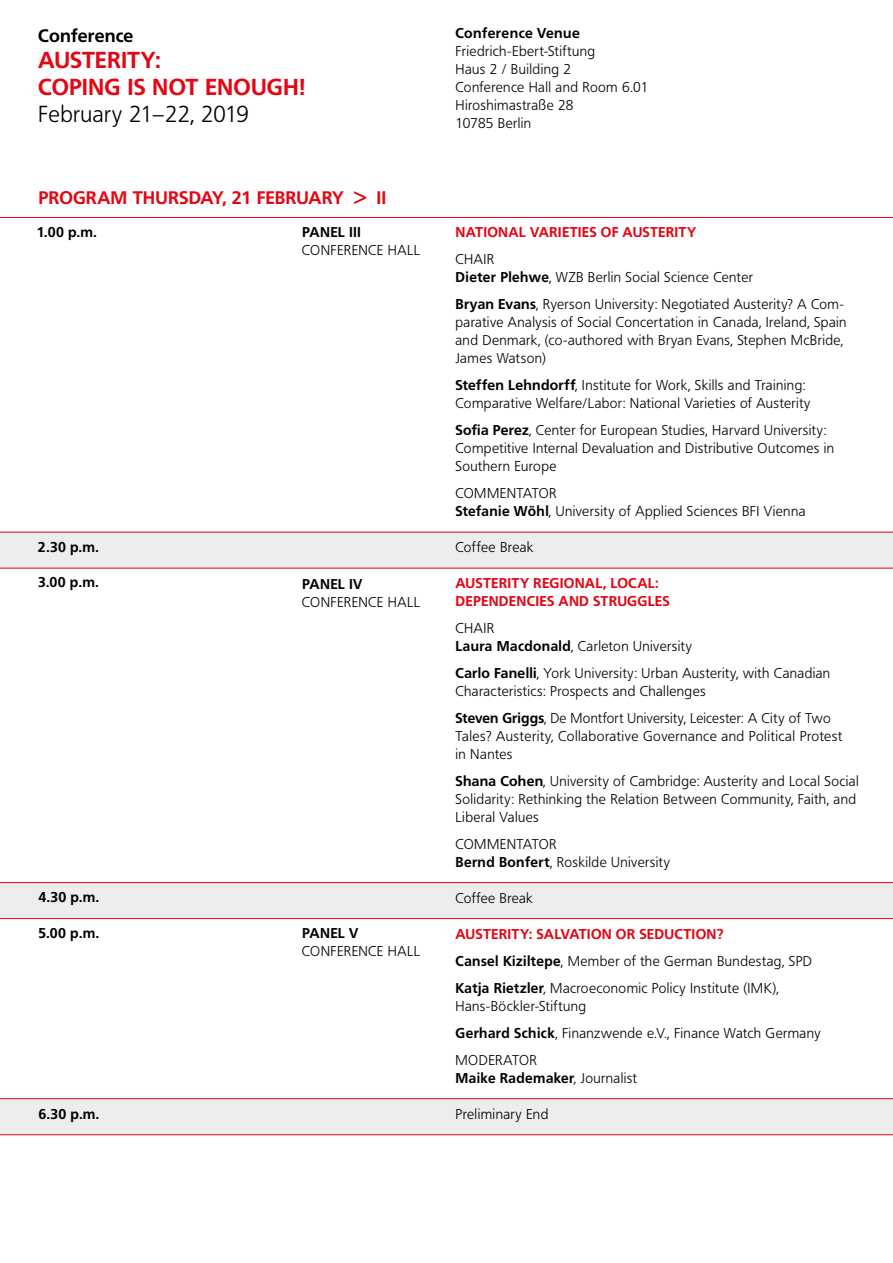
<style>
.page{position:relative;width:893px;height:1263px;background:#fff}
.page>*{position:absolute;margin:0;border:0;box-sizing:border-box;transform-origin:0 0}
.t1{font:700 22.8px/26.7px "Frutiger BQ";letter-spacing:.005em;color:#e30613}
.t2{font:300 22.8px "Frutiger BQ";letter-spacing:.015em;color:#000}
.t3{font:700 18px "Frutiger BQ";letter-spacing:.005em;color:#e30613}
.t4{font:700 17.85px "Frutiger BQ";letter-spacing:.01em;color:#000}
.t5{font:300 14.1px/18px "Frutiger BQ";letter-spacing:.03em;color:#000}
.t6{font:700 14.1px/18px "Frutiger BQ";letter-spacing:.015em;color:#e30613}
.t7{font:700 14.1px "Frutiger BQ";letter-spacing:.02em;color:#000}
.s1{font-weight:700}
</style>
<div class="page">
<div style="left:0;top:1098px;width:893px;height:37px;background:#ededed"></div>
<hr style="left:0;top:1098px;width:893px;height:1px;background:#e30613">
<hr style="left:0;top:1134px;width:893px;height:1px;background:#e30613">
<div style="left:0;top:532px;width:893px;height:36px;background:#ededed"></div>
<div style="left:0;top:882px;width:893px;height:37px;background:#ededed"></div>
<hr style="left:0;top:532px;width:893px;height:1px;background:#e30613">
<hr style="left:0;top:882px;width:893px;height:1px;background:#e30613">
<hr style="left:0;top:568px;width:893px;height:1px;background:#e30613">
<hr style="left:0;top:918px;width:893px;height:1px;background:#e30613">
<hr style="left:0;top:217px;width:893px;height:1px;background:#e30613">
<p class="t4" style="left:38px;top:25px;width:97px">Conference</p>
<p class="t1" style="left:38px;top:47px;width:268px">AUSTERITY:<br>COPING IS NOT ENOUGH!</p>
<p class="t2" style="left:38px;top:101px;width:212px">February 21–22, 2019</p>
<p class="t3" style="left:39px;top:187px;width:349px">PROGRAM THURSDAY, 21 FEBRUARY &gt; II</p>
<p class="t7" style="left:302px;top:223px;width:60px">PANEL III</p>
<p class="t5" style="left:302px;top:241px;width:120px">CONFERENCE HALL</p>
<p class="t7" style="left:37px;top:223px;width:62px">1.00 p.m.</p>
<p class="t7" style="left:38px;top:539px;width:62px">2.30 p.m.</p>
<p class="t7" style="left:38px;top:574px;width:62px">3.00 p.m.</p>
<p class="t7" style="left:38px;top:889px;width:62px">4.30 p.m.</p>
<p class="t7" style="left:38px;top:924px;width:62px">5.00 p.m.</p>
<p class="t7" style="left:39px;top:1105px;width:62px">6.30 p.m.</p>
<p class="t7" style="left:302px;top:576px;width:62px">PANEL IV</p>
<p class="t5" style="left:302px;top:593px;width:120px">CONFERENCE HALL</p>
<p class="t7" style="left:302px;top:924px;width:57px">PANEL V</p>
<p class="t5" style="left:302px;top:942px;width:120px">CONFERENCE HALL</p>
<p class="t7" style="left:455px;top:25px;width:126px">Conference Venue</p>
<p class="t5" style="left:455px;top:42px;width:141px">Friedrich-Ebert-Stiftung</p>
<p class="t5" style="left:455px;top:60px;width:117px">Haus 2 / Building 2</p>
<p class="t5" style="left:455px;top:78px;width:194px">Conference Hall and Room 6.01</p>
<p class="t5" style="left:455px;top:96px;width:119px">Hiroshimastraße 28</p>
<p class="t5" style="left:455px;top:114px;width:77px">10785 Berlin</p>
<p class="t6" style="left:455px;top:223px;width:242px">NATIONAL VARIETIES OF AUSTERITY</p>
<p class="t5" style="left:455px;top:250px;width:299px">CHAIR<br><span class="s1">Dieter Plehwe</span>, WZB Berlin Social Science Center</p>
<p class="t5" style="left:455px;top:295px;width:393px"><span class="s1">Bryan Evans</span>, Ryerson University: Negotiated Austerity? A Com&shy;parative Analysis of Social Concertation in Canada, Ireland, Spain and Denmark, (co-authored with Bryan Evans, Stephen McBride, James Watson)</p>
<p class="t5" style="left:455px;top:376px;width:356px"><span class="s1">Steffen Lehndorff</span>, Institute for Work, Skills and Training:<br>Comparative Welfare/Labor: National Varieties of Austerity</p>
<p class="t5" style="left:455px;top:421px;width:380px"><span class="s1">Sofia Perez</span>, Center for European Studies, Harvard University:<br>Competitive Internal Devaluation and Distributive Outcomes in<br>Southern Europe</p>
<p class="t5" style="left:455px;top:484px;width:351px">COMMENTATOR<br><span class="s1">Stefanie Wöhl</span>, University of Applied Sciences BFI Vienna</p>
<p class="t5" style="left:455px;top:538px;width:79px">Coffee Break</p>
<p class="t6" style="left:455px;top:574px;width:216px">AUSTERITY REGIONAL, LOCAL:<br>DEPENDENCIES AND STRUGGLES</p>
<p class="t5" style="left:455px;top:619px;width:238px">CHAIR<br><span class="s1">Laura Macdonald</span>, Carleton University</p>
<p class="t5" style="left:455px;top:664px;width:376px"><span class="s1">Carlo Fanelli</span>, York University: Urban Austerity, with Canadian<br>Characteristics: Prospects and Challenges</p>
<p class="t5" style="left:455px;top:709px;width:388px"><span class="s1">Steven Griggs</span>, De Montfort University, Leicester: A City of Two<br>Tales? Austerity, Collaborative Governance and Political Protest in Nantes</p>
<p class="t5" style="left:455px;top:772px;width:405px"><span class="s1">Shana Cohen</span>, University of Cambridge: Austerity and Local Social<br>Solidarity: Rethinking the Relation Between Community, Faith, and<br>Liberal Values</p>
<p class="t5" style="left:455px;top:835px;width:216px">COMMENTATOR<br><span class="s1">Bernd Bonfert</span>, Roskilde University</p>
<p class="t5" style="left:455px;top:889px;width:79px">Coffee Break</p>
<p class="t6" style="left:455px;top:925px;width:269px">AUSTERITY: SALVATION OR SEDUCTION?</p>
<p class="t5" style="left:455px;top:952px;width:358px"><span class="s1">Cansel Kiziltepe</span>, Member of the German Bundestag, SPD</p>
<p class="t5" style="left:455px;top:979px;width:325px"><span class="s1">Katja Rietzler</span>, Macroeconomic Policy Institute (IMK),<br>Hans-Böckler-Stiftung</p>
<p class="t5" style="left:455px;top:1024px;width:367px"><span class="s1">Gerhard Schick</span>, Finanzwende e.V., Finance Watch Germany</p>
<p class="t5" style="left:455px;top:1051px;width:183px">MODERATOR<br><span class="s1">Maike Rademaker</span>, Journalist</p>
<p class="t5" style="left:455px;top:1105px;width:94px">Preliminary End</p>
</div>
